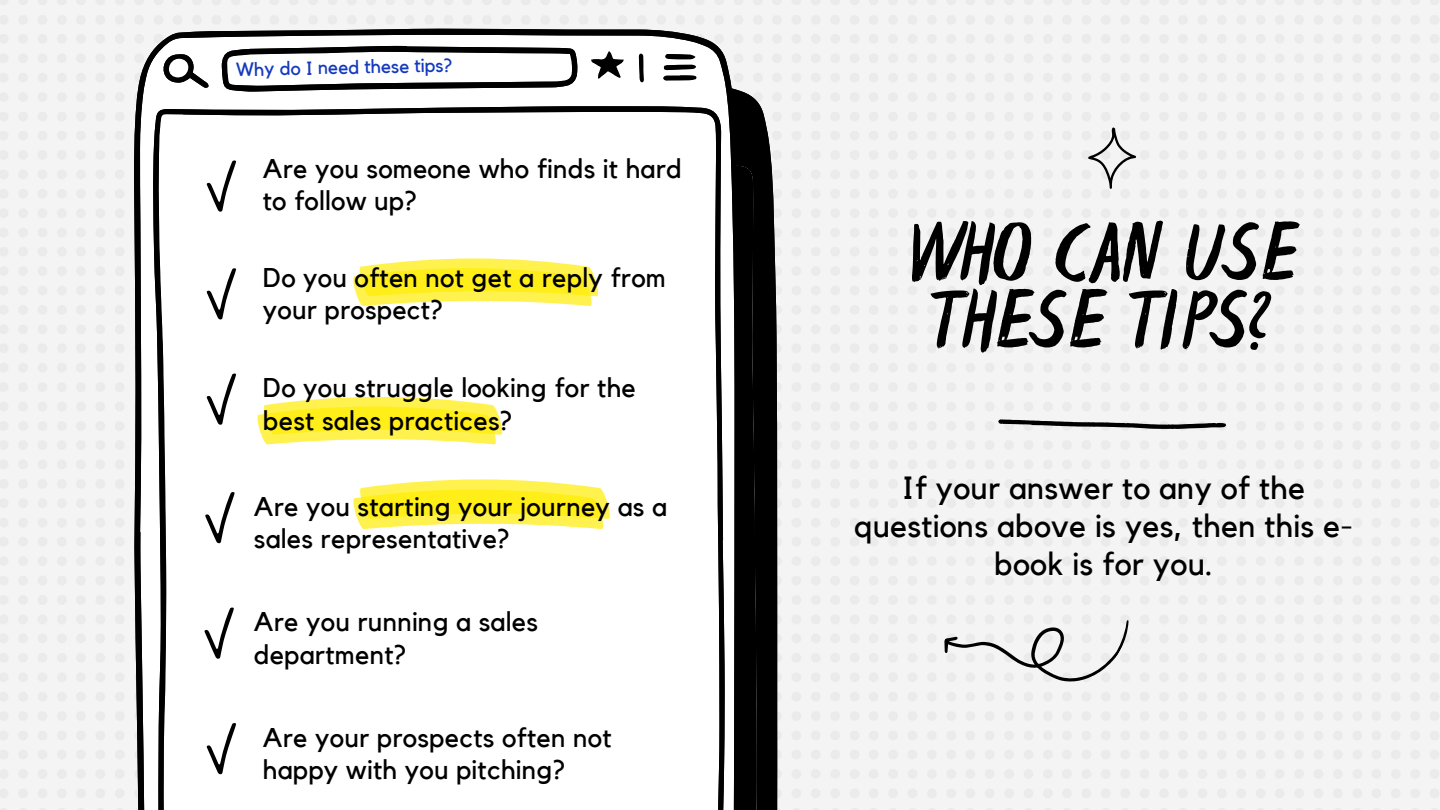
<style>
.page{position:relative;width:1440px;height:810px;background:#fff}
.page>*{position:absolute;margin:0;border:0;box-sizing:border-box;transform-origin:0 0}
.t1{font:85px/67.5px "Espa Extended";letter-spacing:.01em;color:#000}
.t2{font:32px/38.2px "Kollektif";letter-spacing:.01em;color:#000;text-align:center}
.t3{font:27px/32.2px "Kollektif";letter-spacing:.01em;color:#000}
.t4{font:19px "Kollektif";color:#1439be}
</style>
<div class="page">
<svg style="left:740px;top:81px;width:37px;height:729px;background:#0f0f0f"></svg>
<svg style="left:134px;top:29px;width:606px;height:781px"></svg>
<svg style="left:206px;top:160px;width:30px;height:52px"></svg>
<svg style="left:206px;top:268px;width:30px;height:52px"></svg>
<svg style="left:206px;top:373px;width:30px;height:52px"></svg>
<svg style="left:1088px;top:127px;width:48px;height:62px"></svg>
<svg style="left:939px;top:545px;width:197px;height:184px"></svg>
<svg style="left:998px;top:419px;width:228px;height:10px"></svg>
<svg style="left:205px;top:492px;width:30px;height:51px"></svg>
<svg style="left:204px;top:607px;width:30px;height:52px"></svg>
<svg style="left:206px;top:723px;width:30px;height:51px"></svg>
<svg style="left:353px;top:258px;width:245px;height:48px;background:#fff254"></svg>
<svg style="left:257px;top:397px;width:246px;height:47px;background:#fff251"></svg>
<svg style="left:353px;top:479px;width:257px;height:50px;background:#fff254"></svg>
<p class="t4" style="left:236px;top:60px;width:218px;rotate:-1deg">Why do I need these tips?</p>
<p class="t3" style="left:263px;top:153px;width:421px">Are you someone who finds it hard to follow up?</p>
<p class="t3" style="left:263px;top:263px;width:405px">Do you often not get a reply from your prospect?</p>
<p class="t3" style="left:263px;top:373px;width:375px">Do you struggle looking for the best sales practices?</p>
<p class="t3" style="left:254px;top:491px;width:415px">Are you starting your journey as a sales representative?</p>
<p class="t3" style="left:254px;top:607px;width:286px">Are you running a sales department?</p>
<p class="t3" style="left:263px;top:722px;width:350px">Are your prospects often not happy with you pitching?</p>
<h1 class="t1" style="left:911px;top:231px;width:387px">WHO CAN USE<br>THESE TIPS?</h1>
<p class="t2" style="left:854px;top:470px;width:500px">If your answer to any of the questions above is yes, then this e&shy;book is for you.</p>
</div>
